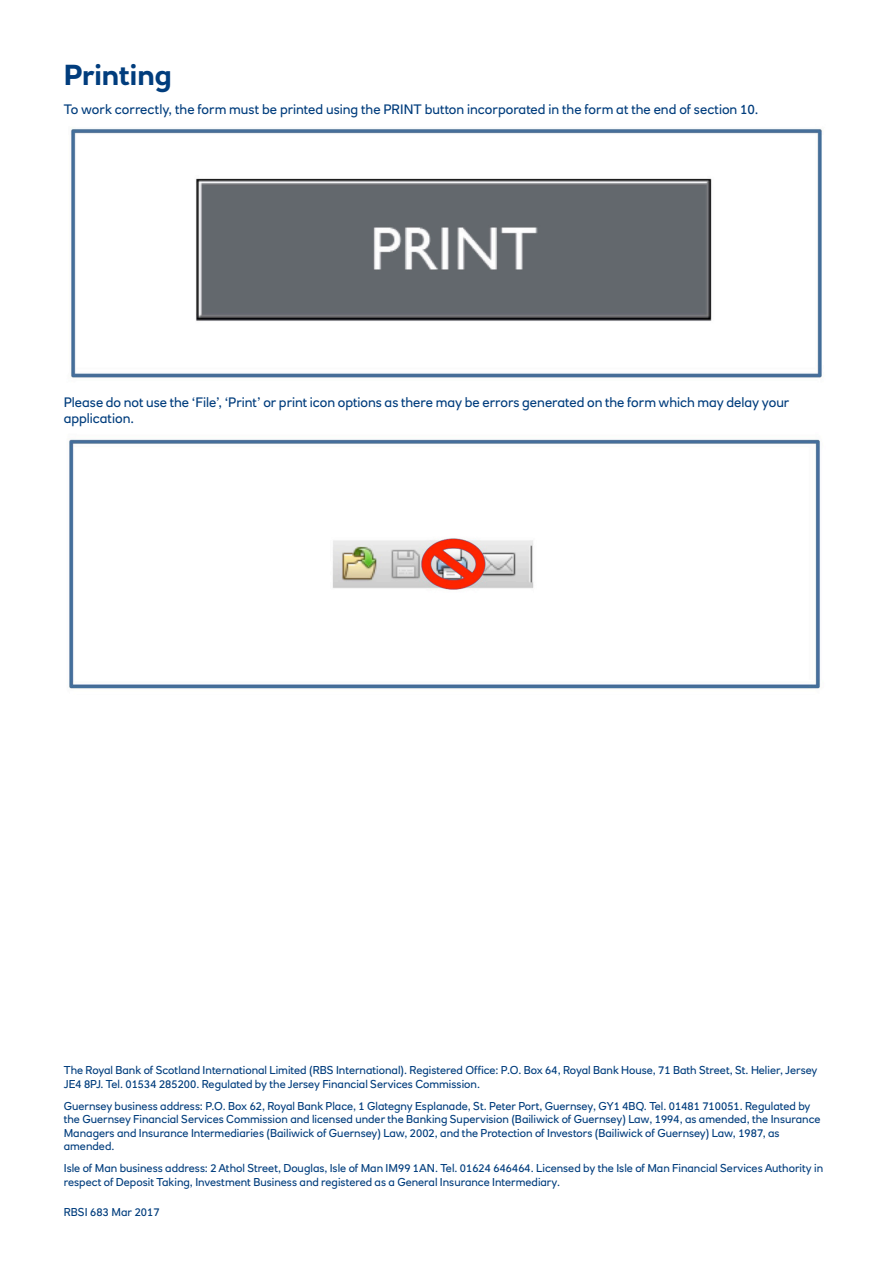
<style>
.page{position:relative;width:893px;height:1263px;background:#fff}
.page>*{position:absolute;margin:0;border:0;box-sizing:border-box;transform-origin:0 0}
.t1{font:700 28.5px "RN House Sans";color:#013d7d}
.t2{font:13.5px/16.5px "RN House Sans";color:#013d7d}
.t3{font:11.25px/13.5px "RN House Sans";color:#013d7d}
</style>
<div class="page">
<img style="left:71px;top:128px;width:751px;height:250px">
<img style="left:69px;top:439px;width:751px;height:250px">
<p class="t1" style="left:64px;top:57px;width:109px">Printing</p>
<p class="t2" style="left:64px;top:101px;width:696px">To work correctly, the form must be printed using the PRINT button incorporated in the form at the end of section 10.</p>
<p class="t2" style="left:64px;top:394px;width:727px">Please do not use the ‘File’, ‘Print’ or print icon options as there may be errors generated on the form which may delay your application.</p>
<p class="t3" style="left:64px;top:1063px;width:755px">The Royal Bank of Scotland International Limited (RBS International). Registered Office: P.O. Box 64, Royal Bank House, 71 Bath Street, St. Helier, Jersey<br>JE4 8PJ. Tel. 01534 285200. Regulated by the Jersey Financial Services Commission.</p>
<p class="t3" style="left:64px;top:1099px;width:758px">Guernsey business address: P.O. Box 62, Royal Bank Place, 1 Glategny Esplanade, St. Peter Port, Guernsey, GY1 4BQ. Tel. 01481 710051. Regulated by the Guernsey Financial Services Commission and licensed under the Banking Supervision (Bailiwick of Guernsey) Law, 1994, as amended, the Insurance Managers and Insurance Intermediaries (Bailiwick of Guernsey) Law, 2002, and the Protection of Investors (Bailiwick of Guernsey) Law, 1987, as amended.</p>
<p class="t3" style="left:64px;top:1161px;width:761px">Isle of Man business address: 2 Athol Street, Douglas, Isle of Man IM99 1AN. Tel. 01624 646464. Licensed by the Isle of Man Financial Services Authority in respect of Deposit Taking, Investment Business and registered as a General Insurance Intermediary.</p>
<p class="t3" style="left:64px;top:1205px;width:97px">RBSI 683 Mar 2017</p>
</div>
